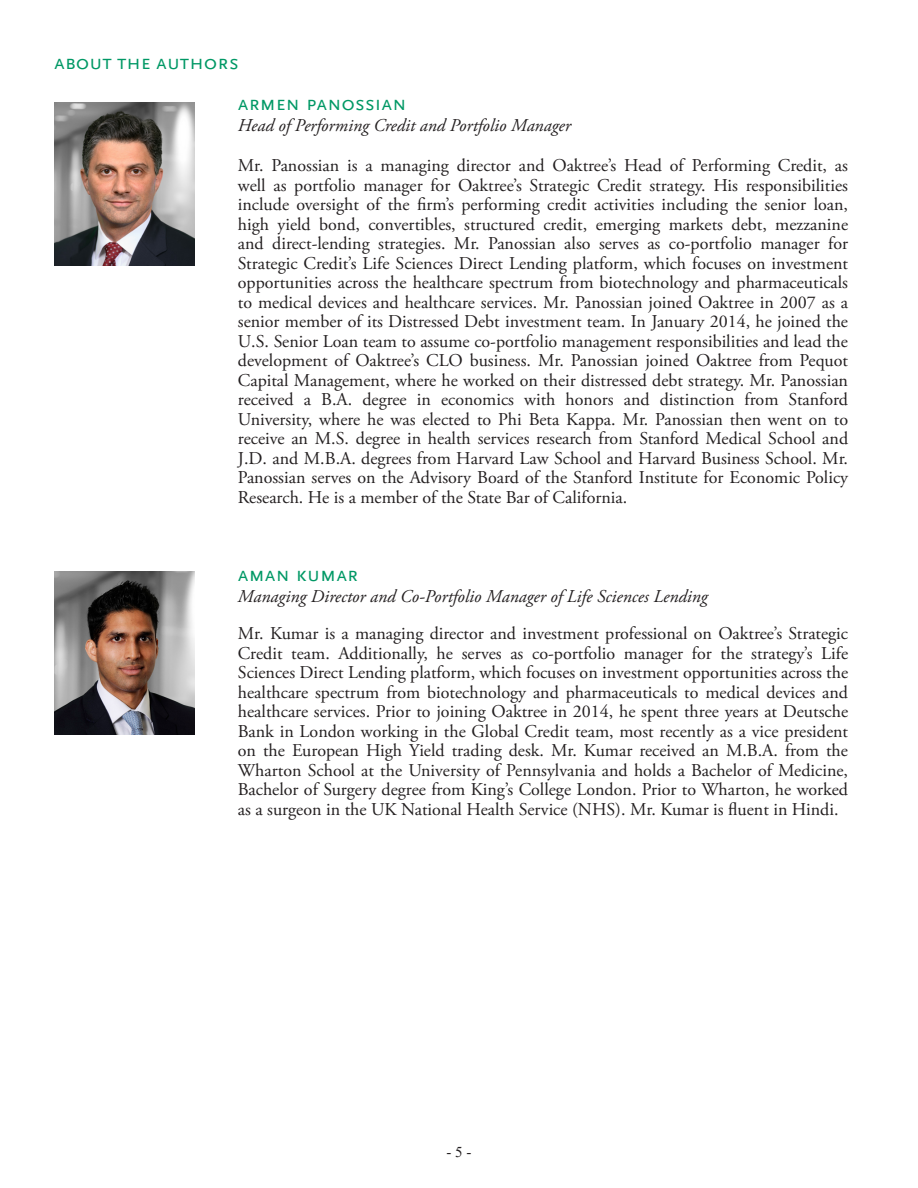
<style>
.page{position:relative;width:918px;height:1188px;background:#fff}
.page>*{position:absolute;margin:0;border:0;box-sizing:border-box;transform-origin:0 0}
.Bios_-_Name_Indented{font:21px "Scala Sans Caps";letter-spacing:.005em;color:#009865}
.Bios_Heading{font:21px "Scala Sans Caps";color:#009865}
.Bios_-_Indented{font:18px/19.5px "Adobe Garamond Pro";color:#231f20;text-align:justify}
.Bios_-_Title_Indente{font:italic 18px "Adobe Garamond Pro";color:#231f20}
.t1{font:15px "Times New Roman";color:#231f20}
</style>
<div class="page">
<img style="left:54px;top:572px;width:140px;height:163px">
<img style="left:54px;top:103px;width:140px;height:163px">
<p class="Bios_Heading" style="left:54px;top:51px;width:186px">about the authors</p>
<p class="Bios_-_Name_Indented" style="left:238px;top:92px;width:170px">armen panossian</p>
<p class="Bios_-_Title_Indente" style="left:238px;top:114px;width:335px">Head of Performing Credit and Portfolio Manager</p>
<p class="Bios_-_Indented" style="left:238px;top:156px;width:612px">Mr. Panossian is a managing director and Oaktree’s Head of Performing Credit, as well as portfolio manager for Oaktree’s Strategic Credit strategy. His responsibilities include oversight of the firm’s performing credit activities including the senior loan, high yield bond, convertibles, structured credit, emerging markets debt, mezzanine and direct-lending strategies. Mr. Panossian also serves as co-portfolio manager for Strategic Credit’s Life Sciences Direct Lending platform, which focuses on investment opportunities across the healthcare spectrum from biotechnology and pharmaceuticals to medical devices and healthcare services. Mr. Panossian joined Oaktree in 2007 as a senior member of its Distressed Debt investment team. In January 2014, he joined the U.S. Senior Loan team to assume co-portfolio management responsibilities and lead the development of Oaktree’s CLO business. Mr. Panossian joined Oaktree from Pequot Capital Management, where he worked on their distressed debt strategy. Mr. Panossian received a B.A. degree in economics with honors and distinction from Stanford University, where he was elected to Phi Beta Kappa. Mr. Panossian then went on to receive an M.S. degree in health services research from Stanford Medical School and J.D. and M.B.A. degrees from Harvard Law School and Harvard Business School. Mr.<br>Panossian serves on the Advisory Board of the Stanford Institute for Economic Policy Research. He is a member of the State Bar of California.</p>
<p class="Bios_-_Name_Indented" style="left:238px;top:563px;width:122px">aman kumar</p>
<p class="Bios_-_Title_Indente" style="left:238px;top:586px;width:471px">Managing Director and Co-Portfolio Manager of Life Sciences Lending</p>
<p class="Bios_-_Indented" style="left:238px;top:624px;width:612px">Mr. Kumar is a managing director and investment professional on Oaktree’s Strategic Credit team. Additionally, he serves as co-portfolio manager for the strategy’s Life Sciences Direct Lending platform, which focuses on investment opportunities across the healthcare spectrum from biotechnology and pharmaceuticals to medical devices and healthcare services. Prior to joining Oaktree in 2014, he spent three years at Deutsche Bank in London working in the Global Credit team, most recently as a vice president on the European High Yield trading desk. Mr. Kumar received an M.B.A. from the Wharton School at the University of Pennsylvania and holds a Bachelor of Medicine, Bachelor of Surgery degree from King’s College London. Prior to Wharton, he worked as a surgeon in the UK National Health Service (NHS). Mr. Kumar is fluent in Hindi.</p>
<p class="t1" style="left:447px;top:1142px;width:26px">- 5 -</p>
</div>
